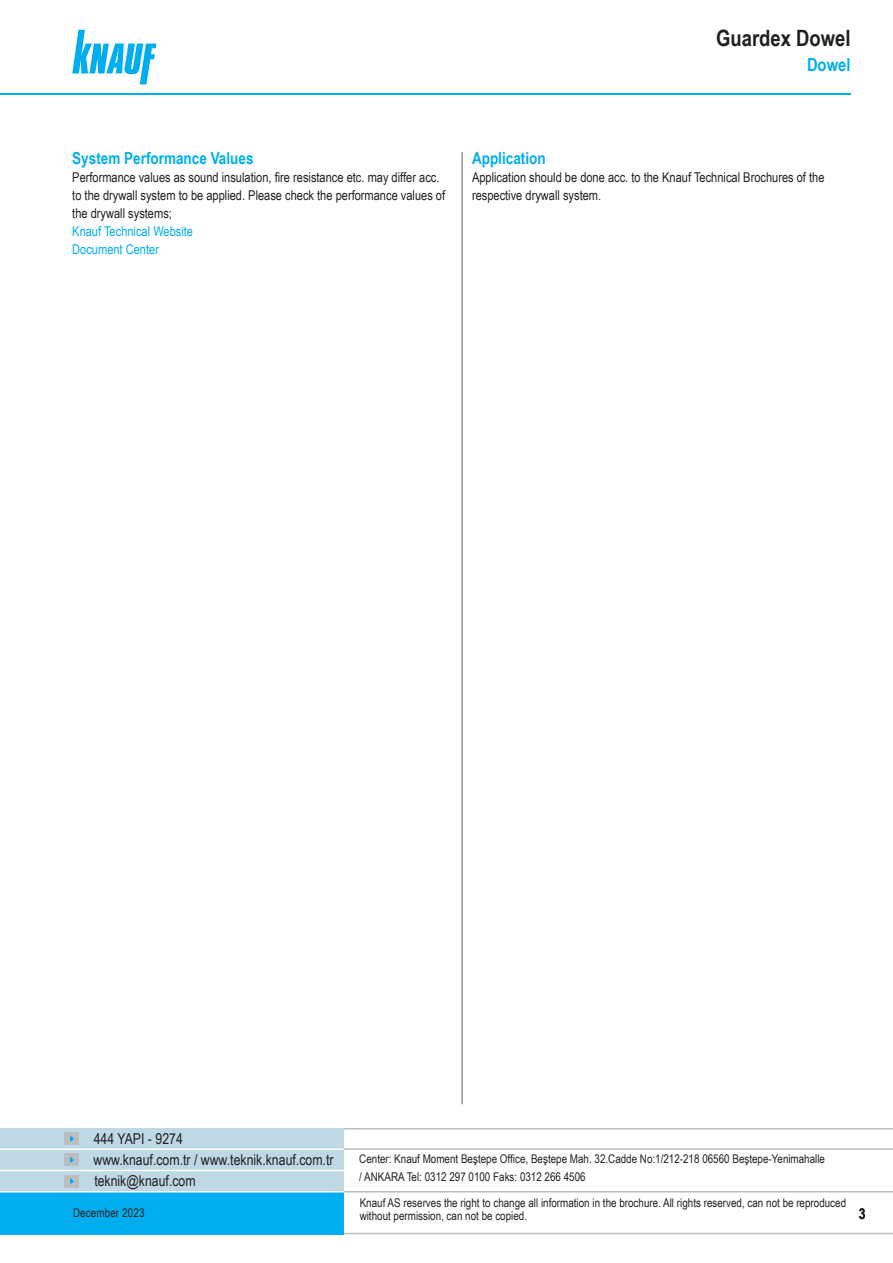
<style>
.page{position:relative;width:893px;height:1263px;background:#fff}
.page>*{position:absolute;margin:0;border:0;box-sizing:border-box;transform-origin:0 0}
.Ue2_Kap_li-S_TB{font:700 22.5px "Arial Narrow";color:#231f20}
.Ue2_Kap_li-S_TB-2{font:700 18px "Arial Narrow";color:#00aeef}
.Ue3_Beschreibung_11{font:700 16.5px "Arial Narrow";color:#00aeef}
.t1{font:15px "Arial Narrow";color:#231f20}
.t2{font:700 15px "Arial Narrow";color:#231f20}
.Text_TB{font:13.5px/18px "Arial Narrow";color:#231f20}
.Text_TB-2{font:13.5px "Arial Narrow";color:#00aeef}
.t3{font:12px/13.5px "Arial Narrow";color:#231f20}
.s1{color:#00aeef}
</style>
<div class="page">
<svg style="left:72px;top:30px;width:84px;height:54px"></svg>
<div style="left:0;top:1128px;width:344px;height:64px;background:#bed8e5"></div>
<div style="left:0;top:1192px;width:344px;height:42px;background:#00aeef"></div>
<div style="left:64px;top:1153px;width:15px;height:13px;background:#bcbdc0"></div>
<svg style="left:70px;top:1156px;width:4px;height:7px"></svg>
<div style="left:64px;top:1132px;width:15px;height:13px;background:#bcbdc0"></div>
<svg style="left:70px;top:1135px;width:4px;height:7px"></svg>
<div style="left:64px;top:1175px;width:15px;height:12px;background:#bcbdc0"></div>
<svg style="left:70px;top:1178px;width:4px;height:6px"></svg>
<hr style="left:344px;top:1233px;width:549px;height:1px;background:#bcbdc0">
<hr style="left:344px;top:1191px;width:549px;height:1px;background:#bcbdc0">
<hr style="left:0;top:1148px;width:344px;height:2px;background:#fff">
<hr style="left:0;top:1170px;width:344px;height:1px;background:#fff">
<hr style="left:0;top:1191px;width:344px;height:1px;background:#fff">
<hr style="left:344px;top:1148px;width:549px;height:2px;background:#bcbdc0">
<hr style="left:344px;top:1128px;width:549px;height:1px;background:#bcbdc0">
<hr style="left:0;top:94px;width:850px;height:1px;background:#00aeef">
<hr style="left:461px;top:152px;width:2px;height:952px;background:#869096">
<p class="Ue2_Kap_li-S_TB" style="left:716px;top:21px;width:136px">Guardex Dowel</p>
<p class="Ue2_Kap_li-S_TB-2" style="left:807px;top:51px;width:45px">Dowel</p>
<p class="Ue3_Beschreibung_11" style="left:72px;top:146px;width:183px">System Performance Values</p>
<p class="Text_TB" style="left:72px;top:168px;width:374px">Performance values as sound insulation, fire resistance etc. may differ acc. to the drywall system to be applied. Please check the performance values of the drywall systems;<br><span class="s1">Knauf Technical Website</span></p>
<p class="Text_TB-2" style="left:72px;top:239px;width:88px">Document Center</p>
<p class="Ue3_Beschreibung_11" style="left:472px;top:146px;width:75px">Application</p>
<p class="Text_TB" style="left:472px;top:168px;width:354px">Application should be done acc. to the Knauf Technical Brochures of the respective drywall system.</p>
<p class="t1" style="left:94px;top:1128px;width:91px">444 YAPI - 9274</p>
<p class="t1" style="left:94px;top:1149px;width:241px">www.knauf.com.tr / www.teknik.knauf.com.tr</p>
<p class="t1" style="left:94px;top:1170px;width:103px">teknik@knauf.com</p>
<p class="t3" style="left:73px;top:1205px;width:73px">December 2023</p>
<p class="t3" style="left:359px;top:1151px;width:467px">Center: Knauf Moment Beştepe Office, Beştepe Mah. 32.Cadde No:1/212-218 06560 Beştepe-Yenimahalle</p>
<p class="t3" style="left:359px;top:1169px;width:228px">/ ANKARA Tel: 0312 297 0100 Faks: 0312 266 4506</p>
<p class="t3" style="left:360px;top:1195px;width:488px">Knauf AS reserves the right to change all information in the brochure. All rights reserved, can not be reproduced without permission, can not be copied.</p>
<p class="t2" style="left:859px;top:1202px;width:8px">3</p>
</div>
